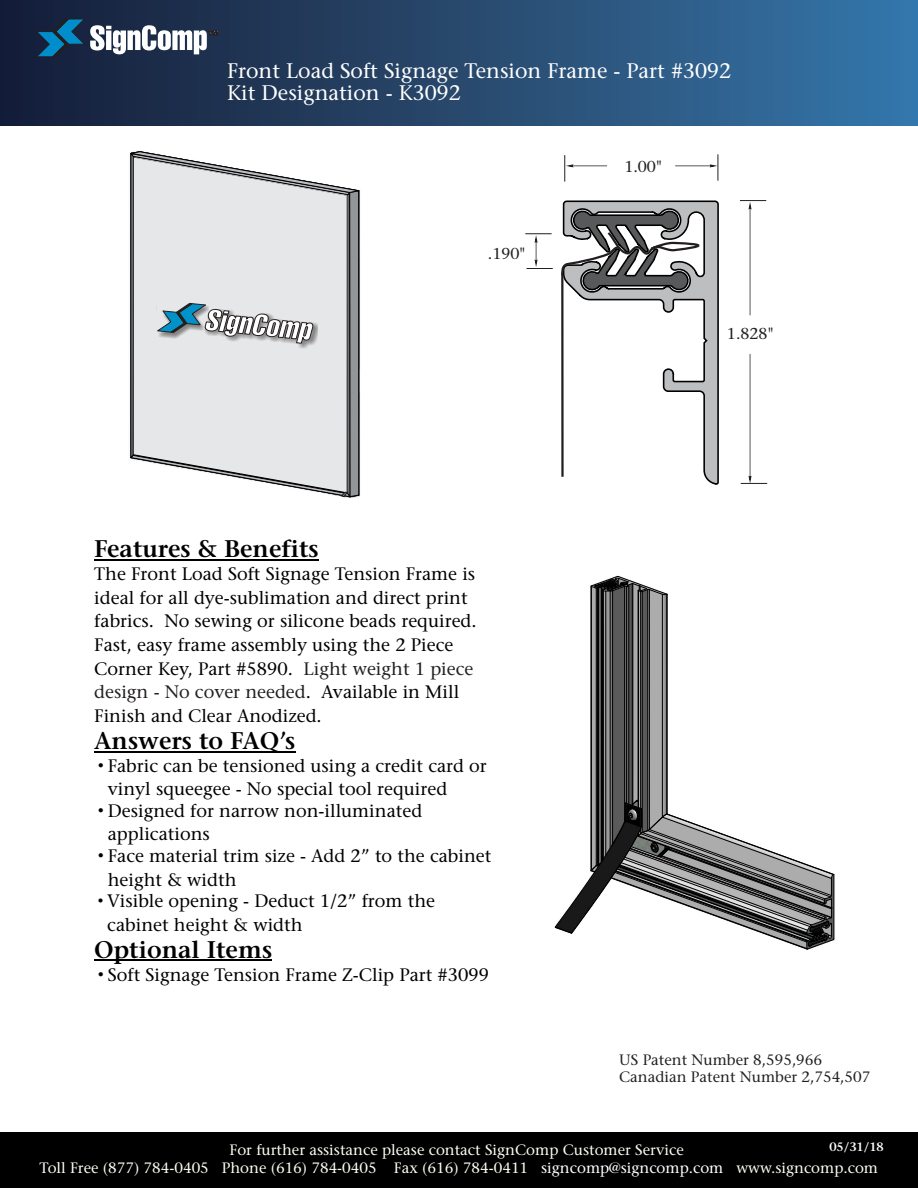
<style>
.page{position:relative;width:918px;height:1188px;background:#fff}
.page>*{position:absolute;margin:0;border:0;box-sizing:border-box;transform-origin:0 0}
.t1{font:600 24px "Stone Serif";color:#000}
.t2{font:21px/22.5px "Stone Serif";color:#fff}
.t3{font:18px/23.5px "Stone Serif";color:#000}
.t4{font:15.75px "Stone Serif";color:#231f20}
.t5{font:15px/17.9px "Stone Serif";color:#fefcf2;text-align:center}
.t6{font:15px/17.9px "Stone Serif";color:#231f20}
.t7{font:600 12.15px "Stone Serif";color:#fff}
.s1{color:#231f20}
.s2{color:#fff}
</style>
<div class="page">
<img style="left:0;top:0;width:917px;height:126px">
<div style="left:0;top:1132px;width:918px;height:56px;background:#000"></div>
<svg style="left:130px;top:151px;width:230px;height:347px;background:#d6d8d9"></svg>
<hr style="left:94px;top:560px;width:225px;height:1px;background:#000">
<hr style="left:94px;top:751px;width:202px;height:1px;background:#000">
<hr style="left:94px;top:960px;width:178px;height:1px;background:#000">
<svg style="left:35px;top:18px;width:184px;height:40px"></svg>
<svg style="left:740px;top:200px;width:26px;height:115px"></svg>
<svg style="left:741px;top:354px;width:26px;height:130px"></svg>
<svg style="left:525px;top:0;width:194px;height:479px"></svg>
<img style="left:554px;top:575px;width:281px;height:365px">
<hr style="left:597px;top:588px;width:1px;height:277px;background:#000">
<hr style="left:596px;top:588px;width:1px;height:278px;background:#000">
<hr style="left:598px;top:588px;width:1px;height:277px;background:#000">
<hr style="left:633px;top:584px;width:1px;height:220px;background:#000">
<hr style="left:632px;top:584px;width:1px;height:221px;background:#000">
<hr style="left:627px;top:587px;width:1px;height:216px;background:#000">
<hr style="left:626px;top:586px;width:1px;height:217px;background:#000">
<hr style="left:624px;top:586px;width:1px;height:236px;background:#000">
<hr style="left:612px;top:591px;width:1px;height:253px;background:#000">
<hr style="left:610px;top:591px;width:1px;height:257px;background:#000">
<hr style="left:606px;top:591px;width:1px;height:264px;background:#000">
<hr style="left:603px;top:591px;width:1px;height:268px;background:#000">
<hr style="left:640px;top:592px;width:1px;height:216px;background:#000">
<hr style="left:642px;top:592px;width:1px;height:241px;background:#000">
<hr style="left:647px;top:590px;width:1px;height:241px;background:#000">
<hr style="left:649px;top:590px;width:1px;height:240px;background:#000">
<hr style="left:662px;top:594px;width:1px;height:223px;background:#000">
<hr style="left:601px;top:587px;width:1px;height:275px;background:#000">
<hr style="left:602px;top:590px;width:1px;height:270px;background:#000">
<hr style="left:629px;top:586px;width:1px;height:218px;background:#000">
<hr style="left:591px;top:586px;width:1px;height:285px;background:#000">
<hr style="left:638px;top:590px;width:1px;height:218px;background:#000">
<hr style="left:667px;top:594px;width:1px;height:220px;background:#000">
<hr style="left:834px;top:875px;width:1px;height:64px;background:#000">
<svg style="left:591px;top:576px;width:77px;height:19px"></svg>
<svg style="left:555px;top:800px;width:279px;height:150px"></svg>
<p class="t2" style="left:227px;top:61px;width:506px">Front Load Soft Signage Tension Frame - Part #3092<br>Kit Designation - K3092</p>
<p class="t4" style="left:488px;top:247px;width:39px">.190"</p>
<h1 class="t1" style="left:94px;top:539px;width:226px">Features &amp; Benefits</h1>
<p class="t3" style="left:94px;top:564px;width:384px">The Front Load Soft Signage Tension Frame is ideal for all dye-sublimation and direct print fabrics. No sewing or silicone beads required.<br>Fast, easy frame assembly using the 2 Piece Corner Key, Part #5890. <span class="s1">Light weight 1 piece design - No cover needed</span>. Available in Mill Finish and Clear Anodized.</p>
<h1 class="t1" style="left:94px;top:731px;width:203px">Answers to FAQ’s</h1>
<p class="t3" style="left:108px;top:756px;width:381px">Fabric can be tensioned using a credit card or vinyl squeegee - No special tool required</p>
<p class="t3" style="left:108px;top:801px;width:316px">Designed for narrow non-illuminated applications</p>
<p class="t3" style="left:108px;top:846px;width:385px">Face material trim size - Add 2” to the cabinet height &amp; width</p>
<p class="t3" style="left:107px;top:891px;width:329px">Visible opening - Deduct 1/2” from the cabinet height &amp; width</p>
<h1 class="t1" style="left:94px;top:940px;width:179px">Optional Items</h1>
<p class="t3" style="left:108px;top:964px;width:383px">Soft Signage Tension Frame Z-Clip Part #3099</p>
<p class="t4" style="left:624px;top:160px;width:39px">1.00"</p>
<p class="t4" style="left:727px;top:327px;width:48px">1.828"</p>
<p class="t6" style="left:619px;top:1052px;width:253px">US Patent Number 8,595,966<br>Canadian Patent Number 2,754,507</p>
<p class="t7" style="left:829px;top:1142px;width:56px">05/31/18</p>
<p class="t5" style="left:40px;top:1142px;width:840px">For further assistance please contact SignComp Customer Service<br>Toll Free (877) 784-0405 Phone (616) 784-0405 Fax (616) 784-0411 <span class="s2">signcomp@signcomp.com</span> www.signcomp.com</p>
</div>
